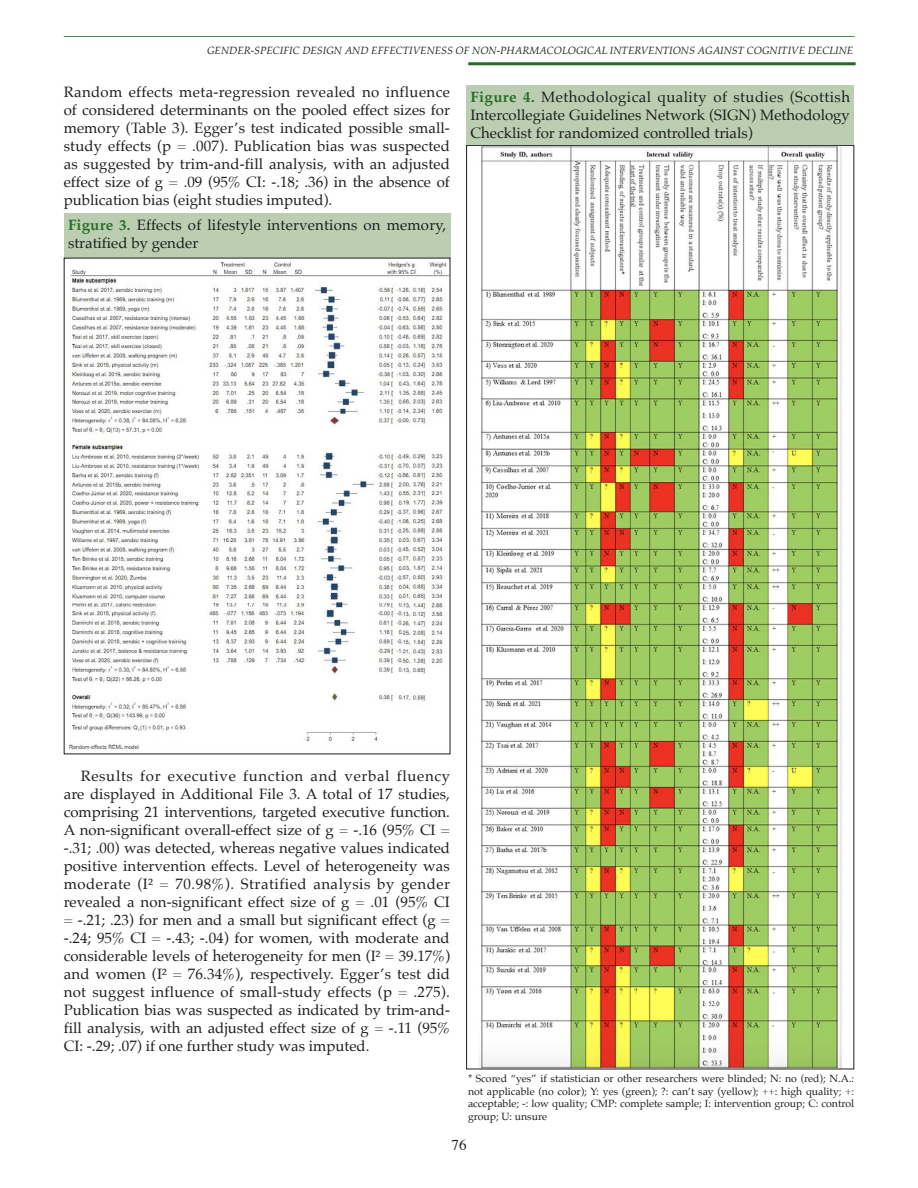
<style>
.page{position:relative;width:918px;height:1188px;background:#fff}
.page>*{position:absolute;margin:0;border:0;box-sizing:border-box;transform-origin:0 0}
.t1{font:15px/18px "Palatino";color:#1d1e1f;text-align:justify}
.t2{font:15px "Times";color:#1d1e1f}
.t3{font:10.5px/12.6px "Palatino";color:#1d1e1f;text-align:justify}
.t4{font:italic 10.5px "Palatino";color:#1d1e1f}
.s1{font-weight:700;color:#246c24}
</style>
<div class="page">
<hr style="left:64px;top:36px;width:791px;height:1px;background:#246c24">
<hr style="left:468px;top:62px;width:388px;height:3px;background:#246c24">
<div style="left:64px;top:213px;width:386px;height:45px;background:#bcceb1"></div>
<img style="left:69px;top:262px;width:379px;height:489px">
<img style="left:479px;top:147px;width:363px;height:920px">
<div style="left:466px;top:85px;width:388px;height:60px;background:#bcceb1"></div>
<p class="t4" style="left:207px;top:42px;width:648px">GENDER-SPECIFIC DESIGN AND EFFECTIVENESS OF NON-PHARMACOLOGICAL INTERVENTIONS AGAINST COGNITIVE DECLINE</p>
<p class="t1" style="left:64px;top:83px;width:388px">Random effects meta-regression revealed no influence of considered determinants on the pooled effect sizes for memory (Table 3). Egger’s test indicated possible small&shy;study effects (p = .007). Publication bias was suspected as suggested by trim-and-fill analysis, with an adjusted effect size of g = .09 (95% CI: -.18; .36) in the absence of publication bias (eight studies imputed).</p>
<p class="t1" style="left:470px;top:87px;width:381px"><span class="s1">Figure 4.</span> Methodological quality of studies (Scottish Intercollegiate Guidelines Network (SIGN) Methodology Checklist for randomized controlled trials)</p>
<p class="t1" style="left:68px;top:215px;width:380px"><span class="s1">Figure 3.</span> Effects of lifestyle interventions on memory, stratified by gender</p>
<p class="t1" style="left:64px;top:767px;width:388px;text-indent:17px">Results for executive function and verbal fluency are displayed in Additional File 3. A total of 17 studies, comprising 21 interventions, targeted executive function.<br>A non-significant overall-effect size of g = -.16 (95% CI = -.31; .00) was detected, whereas negative values indicated positive intervention effects. Level of heterogeneity was moderate (I² = 70.98%). Stratified analysis by gender revealed a non-significant effect size of g = .01 (95% CI = -.21; .23) for men and a small but significant effect (g = -.24; 95% CI = -.43; -.04) for women, with moderate and considerable levels of heterogeneity for men (I² = 39.17%) and women (I² = 76.34%), respectively. Egger’s test did not suggest influence of small-study effects (p = .275).<br>Publication bias was suspected as indicated by trim-and&shy;fill analysis, with an adjusted effect size of g = -.11 (95% CI: -.29; .07) if one further study was imputed.</p>
<p class="t3" style="left:468px;top:1072px;width:388px">* Scored “yes” if statistician or other researchers were blinded; N: no (red); N.A.: not applicable (no color); Y: yes (green); ?: can’t say (yellow); ++: high quality; +: acceptable; -: low quality; CMP: complete sample; I: intervention group; C: control group; U: unsure</p>
<p class="t2" style="left:452px;top:1131px;width:16px">76</p>
</div>
